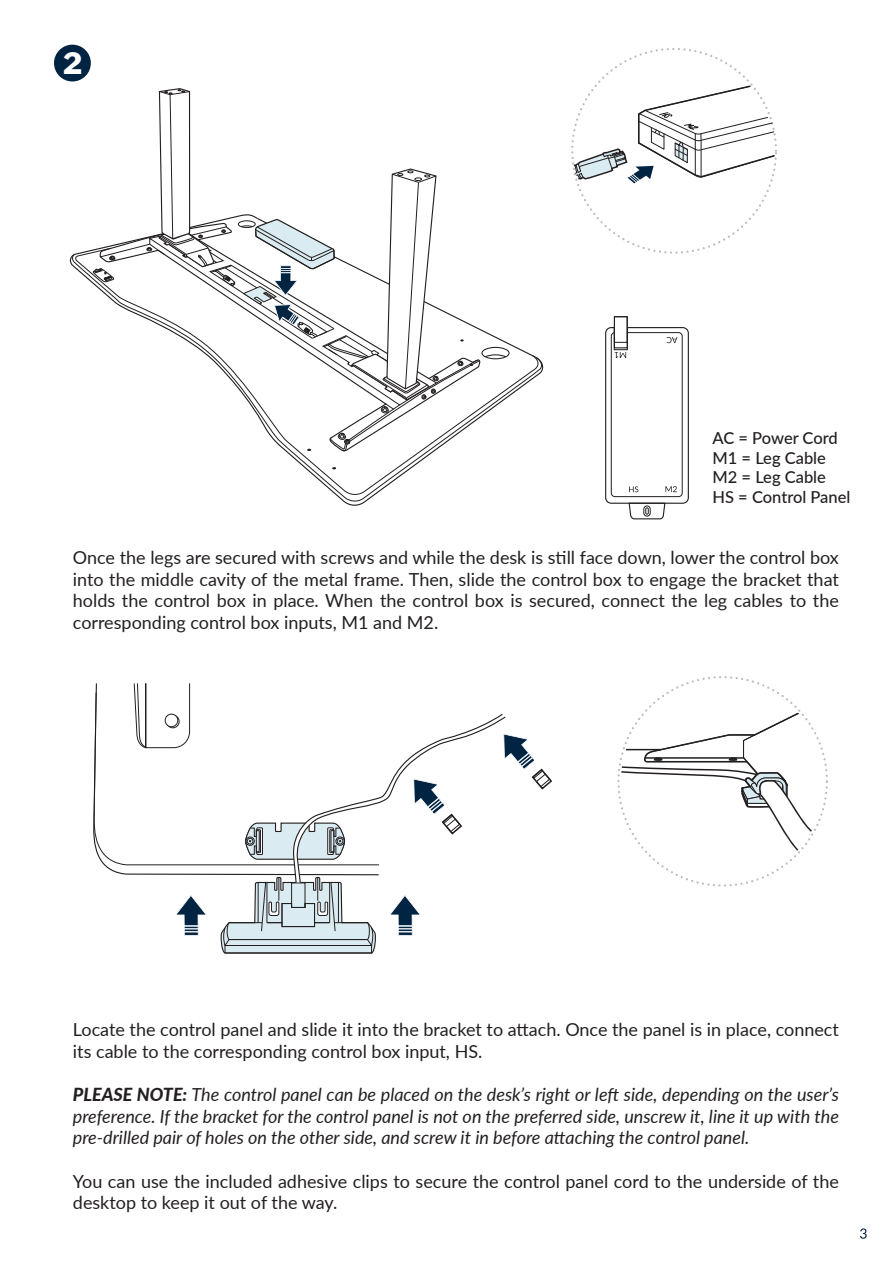
<style>
.page{position:relative;width:893px;height:1263px;background:#fff}
.page>*{position:absolute;margin:0;border:0;box-sizing:border-box;transform-origin:0 0}
.t1{font:800 29.25px "Libre Franklin";color:#fff}
.t2{font:18px/21.6px "Lato";color:#231f20}
.t3{font:italic 18px/21.6px "Lato";color:#231f20;text-align:justify}
.t4{font:500 16.5px/19.8px "Lato";color:#231f20}
.s1{font-weight:800}
</style>
<div class="page">
<div style="left:54px;top:45px;width:37px;height:36px;background:#002442;border-radius:50%"></div>
<svg style="left:71px;top:254px;width:473px;height:250px"></svg>
<svg style="left:332px;top:467px;width:4px;height:3px"></svg>
<div style="left:605px;top:327px;width:84px;height:177px;border:1px solid #231f20;border-radius:6px"></div>
<div style="left:611px;top:332px;width:71px;height:165px;border:1px solid #231f20;border-radius:4px"></div>
<svg style="left:629px;top:486px;width:9px;height:6px"></svg>
<svg style="left:665px;top:486px;width:12px;height:6px"></svg>
<svg style="left:615px;top:352px;width:11px;height:6px"></svg>
<svg style="left:666px;top:337px;width:11px;height:6px"></svg>
<svg style="left:92px;top:88px;width:444px;height:364px"></svg>
<svg style="left:628px;top:502px;width:38px;height:18px"></svg>
<svg style="left:571px;top:48px;width:206px;height:206px"></svg>
<div style="left:614px;top:327px;width:14px;height:23px;border:1px solid #231f20"></div>
<div style="left:614px;top:317px;width:13px;height:31px;background:#fff"></div>
<div style="left:614px;top:316px;width:14px;height:32px;border:1px solid #231f20"></div>
<div style="left:614px;top:316px;width:13px;height:26px;border:1px solid #231f20"></div>
<svg style="left:93px;top:683px;width:127px;height:192px"></svg>
<svg style="left:94px;top:692px;width:126px;height:173px"></svg>
<svg style="left:134px;top:683px;width:56px;height:65px"></svg>
<div style="left:166px;top:715px;width:13px;height:13px;border:1px solid #231f20;border-radius:50%"></div>
<div style="left:165px;top:714px;width:13px;height:13px;background:#fff;border-radius:50%"></div>
<div style="left:165px;top:714px;width:13px;height:13px;border:1px solid #231f20;border-radius:50%"></div>
<svg style="left:176px;top:895px;width:31px;height:41px"></svg>
<svg style="left:617px;top:676px;width:211px;height:210px"></svg>
<svg style="left:220px;top:714px;width:332px;height:240px"></svg>
<svg style="left:860px;top:1228px;width:7px;height:11px"></svg>
<h1 class="t1" style="left:63px;top:46px;width:21px">2</h1>
<p class="t4" style="left:712px;top:427px;width:139px">AC = Power Cord<br>M1 = Leg Cable<br>M2 = Leg Cable<br>HS = Control Panel</p>
<p class="t2" style="left:73px;top:546px;width:767px;text-align:justify">Once the legs are secured with screws and while the desk is still face down, lower the control box into the middle cavity of the metal frame. Then, slide the control box to engage the bracket that holds the control box in place. When the control box is secured, connect the leg cables to the corresponding control box inputs, M1 and M2.</p>
<p class="t2" style="left:73px;top:1018px;width:767px">Locate the control panel and slide it into the bracket to attach. Once the panel is in place, connect its cable to the corresponding control box input, HS.</p>
<p class="t3" style="left:73px;top:1083px;width:767px"><span class="s1">PLEASE NOTE:</span> The control panel can be placed on the desk’s right or left side, depending on the user’s preference. If the bracket for the control panel is not on the preferred side, unscrew it, line it up with the pre-drilled pair of holes on the other side, and screw it in before attaching the control panel.</p>
<p class="t2" style="left:73px;top:1169px;width:767px">You can use the included adhesive clips to secure the control panel cord to the underside of the desktop to keep it out of the way.</p>
</div>
